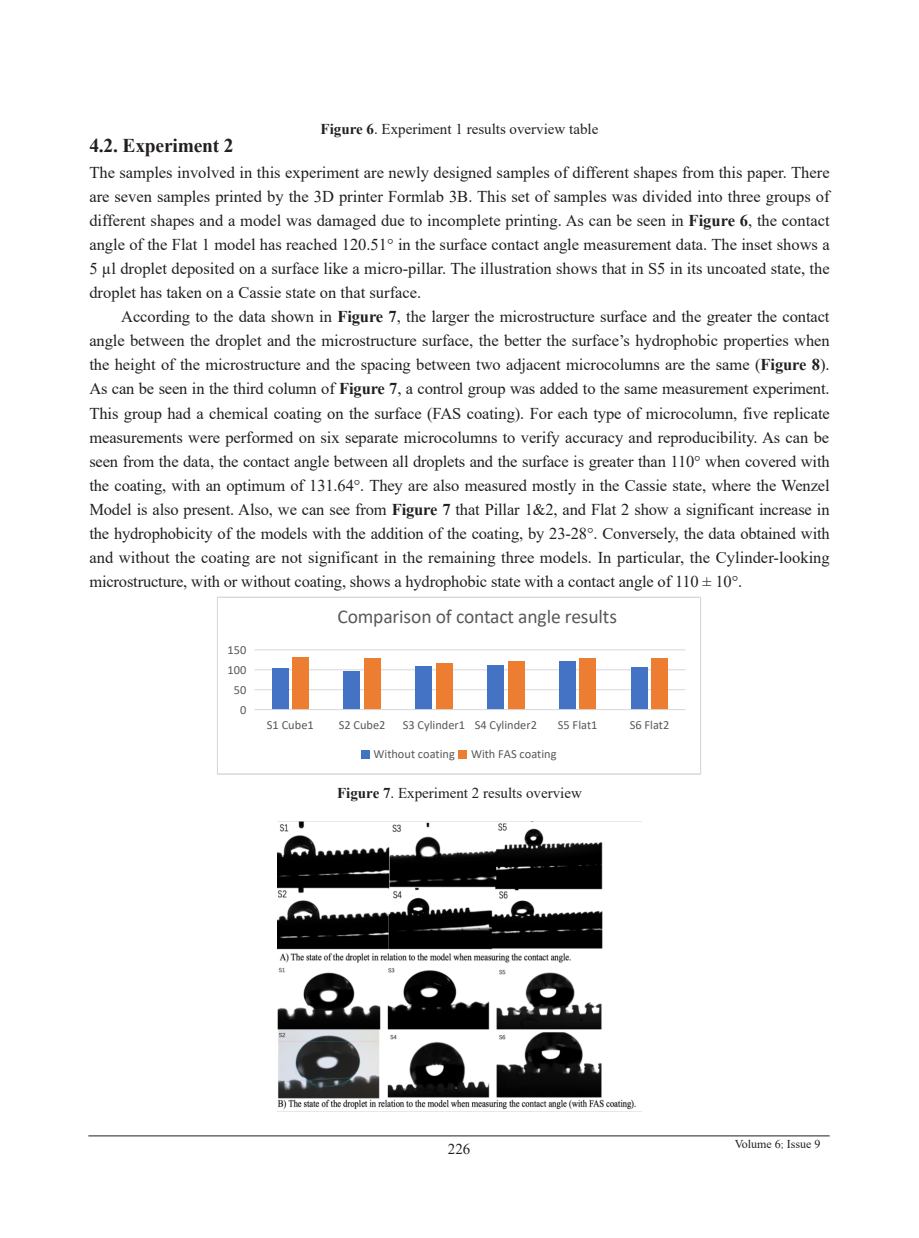
<style>
.page{position:relative;width:919px;height:1238px;background:#fff}
.page>*{position:absolute;margin:0;border:0;box-sizing:border-box;transform-origin:0 0}
.t1{font:19.5px "Calibri";letter-spacing:-.01em;color:#595959}
.t2{font:700 19.5px "Times New Roman";letter-spacing:-.01em;color:#231f20}
.t3{font:16.5px/24px "Times New Roman";letter-spacing:-.005em;color:#231f20;text-align:justify}
.t4{font:15px "Times New Roman";color:#231f20}
.t5{font:12.3px "Calibri";color:#595959}
.t6{font:12px "Times New Roman";color:#231f20}
.s1{font-weight:700}
.s2{font-family:"Adobe Song Std";font-weight:300}
</style>
<div class="page">
<hr style="left:88px;top:1135px;width:741px;height:1px;background:#231f20">
<hr style="left:254px;top:689px;width:431px;height:1px;background:#d9d9d9">
<hr style="left:254px;top:669px;width:431px;height:1px;background:#d9d9d9">
<hr style="left:254px;top:649px;width:431px;height:1px;background:#d9d9d9">
<div style="left:272px;top:668px;width:16px;height:41px;background:#4472c4"></div>
<div style="left:344px;top:671px;width:16px;height:38px;background:#4472c4"></div>
<div style="left:415px;top:666px;width:17px;height:43px;background:#4472c4"></div>
<div style="left:487px;top:665px;width:16px;height:44px;background:#4472c4"></div>
<div style="left:559px;top:661px;width:16px;height:48px;background:#4472c4"></div>
<div style="left:631px;top:667px;width:16px;height:42px;background:#4472c4"></div>
<div style="left:292px;top:657px;width:16px;height:52px;background:#ed7d31"></div>
<div style="left:364px;top:658px;width:16px;height:51px;background:#ed7d31"></div>
<div style="left:436px;top:663px;width:16px;height:46px;background:#ed7d31"></div>
<div style="left:508px;top:661px;width:16px;height:48px;background:#ed7d31"></div>
<div style="left:580px;top:658px;width:16px;height:51px;background:#ed7d31"></div>
<div style="left:651px;top:658px;width:16px;height:51px;background:#ed7d31"></div>
<hr style="left:254px;top:709px;width:431px;height:1px;background:#d9d9d9">
<div style="left:361px;top:750px;width:8px;height:8px;background:#4472c4"></div>
<div style="left:459px;top:750px;width:8px;height:8px;background:#ed7d31"></div>
<div style="left:217px;top:596px;width:484px;height:178px;border:1px solid #d9d9d9"></div>
<img style="left:277px;top:822px;width:359px;height:288px">
<p class="t4" style="left:320px;top:118px;width:279px"><span class="s1">Figure 6</span>. Experiment 1 results overview table</p>
<p class="t2" style="left:89px;top:132px;width:146px">4.2. Experiment 2</p>
<p class="t3" style="left:89px;top:160px;width:741px">The samples involved in this experiment are newly designed samples of different shapes from this paper. There are seven samples printed by the 3D printer Formlab 3B. This set of samples was divided into three groups of different shapes and a model was damaged due to incomplete printing. As can be seen in <span class="s1">Figure 6</span>, the contact angle of the Flat 1 model has reached 120.51° in the surface contact angle measurement data. The inset shows a 5 µl droplet deposited on a surface like a micro-pillar. The illustration shows that in S5 in its uncoated state, the droplet has taken on a Cassie state on that surface.</p>
<p class="t3" style="left:89px;top:304px;width:742px;text-indent:32px">According to the data shown in <span class="s1">Figure 7</span>, the larger the microstructure surface and the greater the contact angle between the droplet and the microstructure surface, the better the surface’s hydrophobic properties when the height of the microstructure and the spacing between two adjacent microcolumns are the same (<span class="s1">Figure 8</span>).<br>As can be seen in the third column of <span class="s1">Figure 7</span>, a control group was added to the same measurement experiment.<br>This group had a chemical coating on the surface (FAS coating). For each type of microcolumn, five replicate measurements were performed on six separate microcolumns to verify accuracy and reproducibility. As can be seen from the data, the contact angle between all droplets and the surface is greater than 110° when covered with the coating, with an optimum of 131.64°. They are also measured mostly in the Cassie state, where the Wenzel Model is also present. Also, we can see from <span class="s1">Figure 7</span> that Pillar 1&amp;2, and Flat 2 show a significant increase in the hydrophobicity of the models with the addition of the coating, by 23-28°. Conversely, the data obtained with and without the coating are not significant in the remaining three models. In particular, the Cylinder-looking microstructure, with or without coating, shows a hydrophobic state with a contact angle of 110 ± 10°.</p>
<p class="t5" style="left:227px;top:641px;width:20px">150</p>
<p class="t5" style="left:227px;top:661px;width:20px">100</p>
<p class="t5" style="left:234px;top:681px;width:14px">50</p>
<p class="t5" style="left:240px;top:701px;width:8px">0</p>
<p class="t1" style="left:337px;top:603px;width:281px">Comparison of contact angle results</p>
<p class="t5" style="left:267px;top:716px;width:48px">S1 Cube1</p>
<p class="t5" style="left:339px;top:716px;width:48px">S2 Cube2</p>
<p class="t5" style="left:403px;top:716px;width:136px">S3 Cylinder1 S4 Cylinder2</p>
<p class="t5" style="left:558px;top:716px;width:41px">S5 Flat1</p>
<p class="t5" style="left:629px;top:716px;width:41px">S6 Flat2</p>
<p class="t5" style="left:373px;top:745px;width:83px">Without coating</p>
<p class="t5" style="left:471px;top:745px;width:87px">With FAS coating</p>
<p class="t4" style="left:337px;top:782px;width:246px"><span class="s1">Figure 7</span>. Experiment 2 results overview</p>
<p class="t4" style="left:448px;top:1137px;width:24px">226</p>
<p class="t6" style="left:734px;top:1135px;width:87px">Volume 6<span class="s2">;</span> Issue 9</p>
</div>
